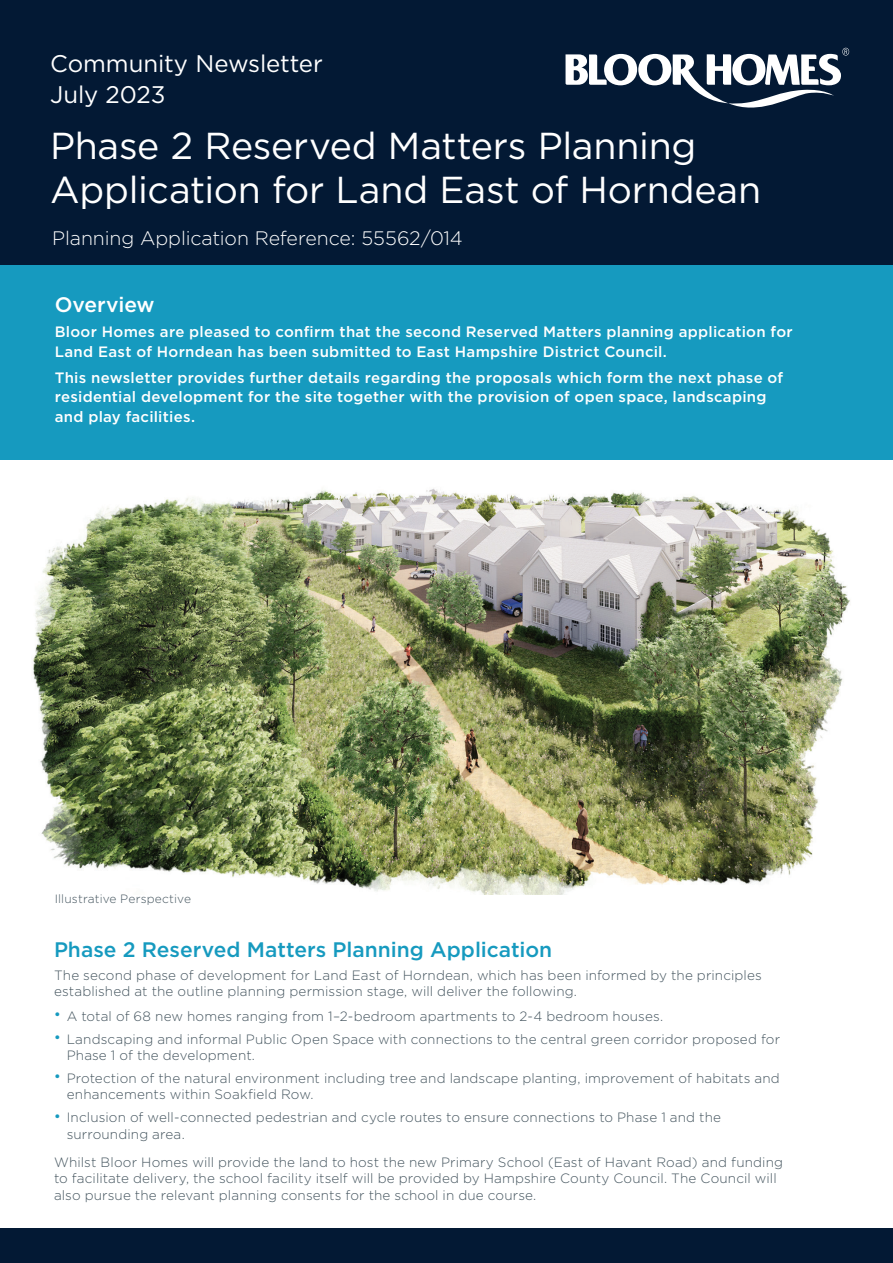
<style>
.page{position:relative;width:893px;height:1263px;background:#fff}
.page>*{position:absolute;margin:0;border:0;box-sizing:border-box;transform-origin:0 0}
.t1{font:37.5px/44.5px "Gotham";letter-spacing:-.005em;color:#fff}
.t2{font:24px/30.9px "Gotham";letter-spacing:-.005em;color:#fff}
.t3{font:500 21px "Gotham";color:#169abf}
.t4{font:500 21px "Gotham";letter-spacing:-.005em;color:#fff}
.t5{font:300 19.5px "Gotham";letter-spacing:-.005em;color:#fff}
.t6{font:500 15px/19.5px "Gotham";letter-spacing:.02em;color:#fff}
.t7{font:300 13.5px/16.5px "Gotham";letter-spacing:.01em;color:#45555f}
.t8{font:300 12px "Gotham";letter-spacing:.01em;color:#45555f}
.s1{font-weight:500;color:#169abf}
</style>
<div class="page">
<div style="left:1px;top:264px;width:892px;height:196px;background:#169abf"></div>
<div style="left:0;top:0;width:893px;height:264px;background:#031934"></div>
<svg style="left:565px;top:48px;width:284px;height:60px"></svg>
<img style="left:33px;top:488px;width:817px;height:406px">
<div style="left:0;top:1229px;width:893px;height:34px;background:#031934"></div>
<h2 class="t2" style="left:50px;top:47px;width:274px">Community Newsletter<br>July 2023</h2>
<h1 class="t1" style="left:50px;top:122px;width:713px">Phase 2 Reserved Matters Planning<br>Application for Land East of Horndean</h1>
<h3 class="t5" style="left:52px;top:226px;width:412px">Planning Application Reference: 55562/014</h3>
<h3 class="t4" style="left:55px;top:290px;width:101px">Overview</h3>
<p class="t6" style="left:55px;top:322px;width:739px">Bloor Homes are pleased to confirm that the second Reserved Matters planning application for<br>Land East of Horndean has been submitted to East Hampshire District Council.</p>
<p class="t6" style="left:55px;top:367px;width:730px">This newsletter provides further details regarding the proposals which form the next phase of residential development for the site together with the provision of open space, landscaping and play facilities.</p>
<p class="t8" style="left:55px;top:891px;width:138px">Illustrative Perspective</p>
<h3 class="t3" style="left:54px;top:936px;width:500px">Phase 2 Reserved Matters Planning Application</h3>
<p class="t7" style="left:54px;top:966px;width:709px">The second phase of development for Land East of Horndean, which has been informed by the principles established at the outline planning permission stage, will deliver the following.</p>
<p class="t7" style="left:54px;top:1007px;width:611px"><span class="s1">•</span> A total of 68 new homes ranging from 1–2-bedroom apartments to 2-4 bedroom houses.</p>
<p class="t7" style="left:67px;top:1030px;width:715px;text-indent:-13px"><span class="s1">•</span> Landscaping and informal Public Open Space with connections to the central green corridor proposed for<br>Phase 1 of the development.</p>
<p class="t7" style="left:67px;top:1069px;width:715px;text-indent:-13px"><span class="s1">•</span> Protection of the natural environment including tree and landscape planting, improvement of habitats and enhancements within Soakfield Row.</p>
<p class="t7" style="left:67px;top:1109px;width:656px;text-indent:-13px"><span class="s1">•</span> Inclusion of well-connected pedestrian and cycle routes to ensure connections to Phase 1 and the surrounding area.</p>
<p class="t7" style="left:54px;top:1153px;width:730px">Whilst Bloor Homes will provide the land to host the new Primary School (East of Havant Road) and funding to facilitate delivery, the school facility itself will be provided by Hampshire County Council. The Council will also pursue the relevant planning consents for the school in due course.</p>
</div>
